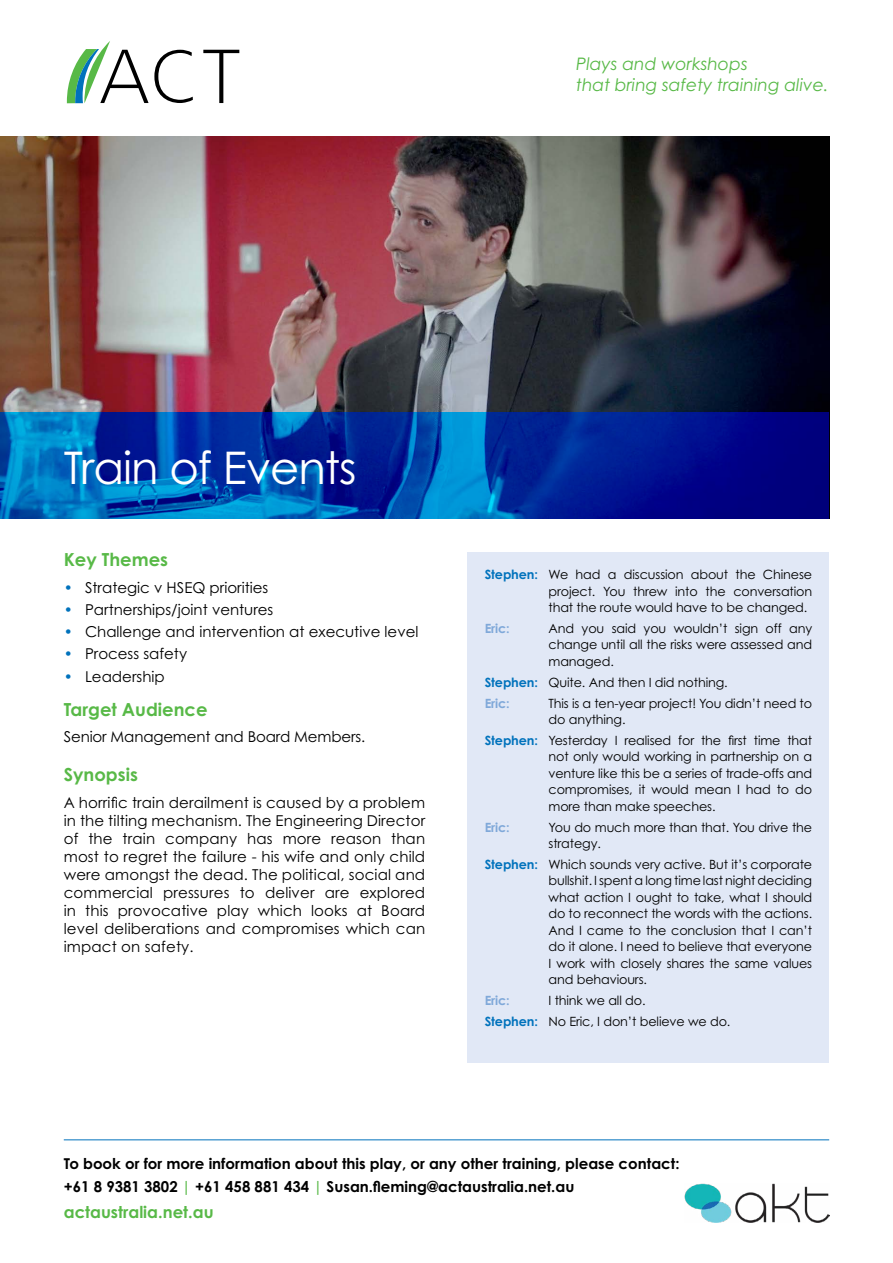
<style>
.page{position:relative;width:893px;height:1263px;background:#fff}
.page>*{position:absolute;margin:0;border:0;box-sizing:border-box;transform-origin:0 0}
.t1{font:45px "Century Gothic Std";letter-spacing:-.02em;color:#fff}
.t2{font:700 18px "Century Gothic Std";color:#58b947}
.t3{font:italic 17.25px/21px "Century Gothic Std";color:#58b947}
.t4{font:700 16.5px "Century Gothic Std";color:#58b947}
.t5{font:15px/18px "Century Gothic Std";color:#000;text-align:justify}
.t6{font:700 15px/23px "Century Gothic Std";color:#000}
.t7{font:12.75px/16.5px "Century Gothic Std";letter-spacing:-.01em;color:#000;text-align:justify}
.t8{font:700 12.75px "Century Gothic Std";letter-spacing:-.01em;color:#7fa8d9}
.s1{color:#0072bc}
.s2{font-weight:700;color:#0072bc}
.s3{font-weight:700;color:#7fa8d9}
.s4{color:#58b947}
</style>
<div class="page">
<img style="left:0;top:136px;width:829px;height:276px">
<svg style="left:0;top:412px;width:829px;height:107px"></svg>
<svg style="left:203px;top:50px;width:36px;height:53px"></svg>
<svg style="left:67px;top:41px;width:126px;height:62px"></svg>
<div style="left:468px;top:553px;width:361px;height:510px;background:#e1e8f6"></div>
<hr style="left:64px;top:1139px;width:765px;height:1px;background:#0072bc">
<img style="left:685px;top:1184px;width:144px;height:38px">
<h3 class="t3" style="left:576px;top:53px;width:254px">Plays and workshops<br>that bring safety training alive.</h3>
<h1 class="t1" style="left:64px;top:440px;width:294px">Train of Events</h1>
<h2 class="t2" style="left:64px;top:548px;width:106px">Key Themes</h2>
<p class="t5" style="left:64px;top:578px;width:206px"><span class="s1">•</span> Strategic v HSEQ priorities</p>
<p class="t5" style="left:64px;top:600px;width:211px"><span class="s1">•</span> Partnerships/joint ventures</p>
<p class="t5" style="left:64px;top:622px;width:356px"><span class="s1">•</span> Challenge and intervention at executive level</p>
<p class="t5" style="left:64px;top:645px;width:125px"><span class="s1">•</span> Process safety</p>
<p class="t5" style="left:64px;top:667px;width:102px"><span class="s1">•</span> Leadership</p>
<h2 class="t2" style="left:64px;top:698px;width:145px">Target Audience</h2>
<p class="t5" style="left:64px;top:728px;width:303px">Senior Management and Board Members.</p>
<h2 class="t2" style="left:64px;top:763px;width:76px">Synopsis</h2>
<p class="t5" style="left:64px;top:793px;width:363px">A horrific train derailment is caused by a problem in the tilting mechanism. The Engineering Director of the train company has more reason than most to regret the failure - his wife and only child were amongst the dead. The political, social and commercial pressures to deliver are explored in this provocative play which looks at Board level deliberations and compromises which can impact on safety.</p>
<p class="t7" style="left:548px;top:566px;width:265px;text-indent:-64px"><span class="s2">Stephen:</span> We had a discussion about the Chinese project. You threw into the conversation that the route would have to be changed.</p>
<p class="t8" style="left:485px;top:620px;width:26px">Eric:</p>
<p class="t7" style="left:548px;top:620px;width:265px">And you said you wouldn’t sign off any change until all the risks were assessed and managed.</p>
<p class="t7" style="left:485px;top:672px;width:244px;line-height:20.7px"><span class="s2">Stephen:</span> Quite. And then I did nothing.<br><span class="s3">Eric:</span></p>
<p class="t7" style="left:548px;top:694px;width:265px">This is a ten-year project! You didn’t need to do anything.</p>
<p class="t7" style="left:548px;top:732px;width:265px;text-indent:-64px"><span class="s2">Stephen:</span> Yesterday I realised for the first time that not only would working in partnership on a venture like this be a series of trade-offs and compromises, it would mean I had to do more than make speeches.</p>
<p class="t8" style="left:485px;top:819px;width:26px">Eric:</p>
<p class="t7" style="left:548px;top:818px;width:265px">You do much more than that. You drive the strategy.</p>
<p class="t7" style="left:548px;top:856px;width:265px;text-indent:-64px"><span class="s2">Stephen:</span> Which sounds very active. But it’s corporate bullshit. I spent a long time last night deciding what action I ought to take, what I should do to reconnect the words with the actions.<br>And I came to the conclusion that I can’t do it alone. I need to believe that everyone I work with closely shares the same values and behaviours.</p>
<p class="t8" style="left:485px;top:992px;width:26px">Eric:</p>
<p class="t7" style="left:485px;top:990px;width:247px;line-height:20.7px;text-indent:64px">I think we all do.<br><span class="s2">Stephen:</span> No Eric, I don’t believe we do.</p>
<p class="t6" style="left:64px;top:1152px;width:617px">To book or for more information about this play, or any other training, please contact: +61 8 9381 3802 <span class="s4">|</span> +61 458 881 434 <span class="s4">|</span> Susan.fleming@actaustralia.net.au</p>
<p class="t4" style="left:64px;top:1201px;width:151px">actaustralia.net.au</p>
</div>
